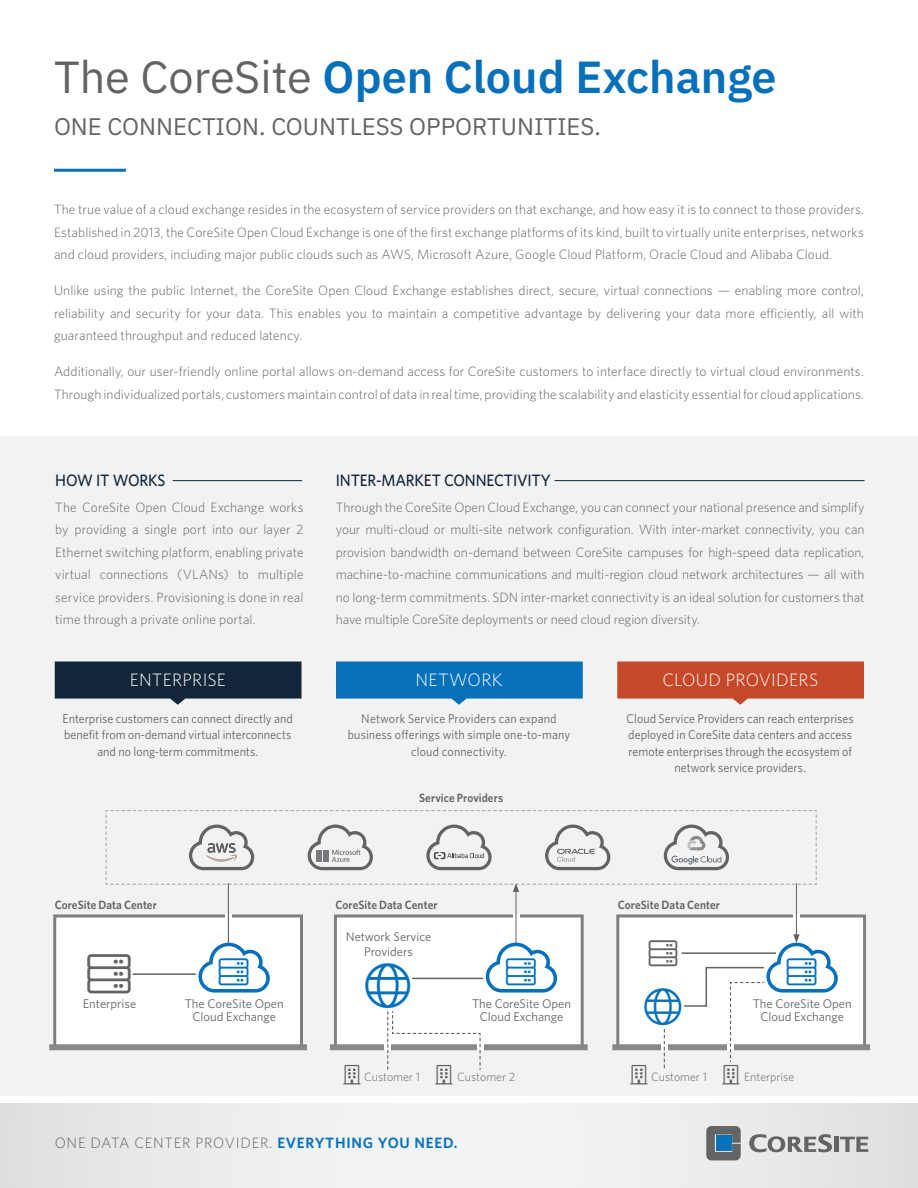
<style>
.page{position:relative;width:918px;height:1188px;background:#fff}
.page>*{position:absolute;margin:0;border:0;box-sizing:border-box;transform-origin:0 0}
.t1{font:600 45px "IBM Plex Sans";color:#0671ba}
.t2{font:24px "IBM Plex Sans";color:#616365}
.t3{font:300 18px "Whitney";letter-spacing:.015em;color:#fff}
.Bullet_Headers{font:500 16.5px "Whitney";letter-spacing:-.01em;color:#132639;scale:.94 1}
.t4{font:300 15px "Whitney";letter-spacing:.05em;color:#616365}
.bullets{font:300 13.5px/22.5px "Whitney";letter-spacing:.005em;color:#616365;text-align:justify}
.t5{font:12.75px/16.5px "Whitney";letter-spacing:.005em;color:#616365;text-align:center;scale:.94 1}
.body_back{font:12.6px/12.6px "Whitney";color:#616365;text-align:center}
.t6{font:600 12px "Whitney";letter-spacing:.005em;color:#616365;scale:.94 1}
.body_back-2{font:300 12px "Whitney";color:#616365}
.s1{font-weight:400;color:#616365}
.s2{font-weight:600;color:#0671ba}
</style>
<div class="page">
<div style="left:0;top:436px;width:918px;height:660px;background:#f2f2f3"></div>
<div style="left:0;top:1103px;width:918px;height:85px;background:linear-gradient(to right,#ebeced,#ebeced)"></div>
<svg style="left:55px;top:662px;width:247px;height:43px;background:#334354"></svg>
<svg style="left:336px;top:662px;width:247px;height:43px;background:#2883c2"></svg>
<svg style="left:617px;top:662px;width:247px;height:43px;background:#ca6046"></svg>
<div style="left:53px;top:914px;width:250px;height:134px;background:#fff;border:3px solid #807e80"></div>
<div style="left:334px;top:914px;width:250px;height:134px;background:#fff;border:3px solid #807e80"></div>
<div style="left:616px;top:914px;width:250px;height:134px;background:#fff;border:3px solid #807e80"></div>
<hr style="left:54px;top:169px;width:72px;height:3px;background:#0671ba">
<svg style="left:49px;top:1044px;width:258px;height:6px;background:#8d8d91"></svg>
<svg style="left:330px;top:1044px;width:258px;height:6px"></svg>
<svg style="left:612px;top:1044px;width:258px;height:6px"></svg>
<hr style="left:173px;top:480px;width:129px;height:1px;background:#132639">
<hr style="left:554px;top:480px;width:311px;height:1px;background:#132639">
<hr style="left:133px;top:973px;width:63px;height:2px;background:#616366">
<svg style="left:706px;top:1126px;width:35px;height:34px"></svg>
<div style="left:716px;top:1136px;width:15px;height:15px;background:#0572ba"></div>
<svg style="left:749px;top:1134px;width:83px;height:18px"></svg>
<div style="left:834px;top:1137px;width:5px;height:15px;background:#626466"></div>
<svg style="left:840px;top:1137px;width:28px;height:15px"></svg>
<svg style="left:225px;top:914px;width:7px;height:7px"></svg>
<svg style="left:513px;top:914px;width:6px;height:7px"></svg>
<div style="left:793px;top:914px;width:7px;height:7px;background:#fff"></div>
<hr style="left:228px;top:883px;width:1px;height:61px;background:#616366">
<hr style="left:516px;top:889px;width:1px;height:55px;background:#616366">
<hr style="left:796px;top:883px;width:1px;height:54px;background:#616366">
<svg style="left:106px;top:810px;width:711px;height:82px"></svg>
<svg style="left:343px;top:943px;width:214px;height:127px"></svg>
<svg style="left:630px;top:934px;width:208px;height:135px"></svg>
<p class="t1" style="left:54px;top:42px;width:724px"><span class="s1">The CoreSite</span> Open Cloud Exchange</p>
<p class="t2" style="left:54px;top:108px;width:549px">ONE CONNECTION. COUNTLESS OPPORTUNITIES.</p>
<p class="bullets" style="left:54px;top:198px;width:812px">The true value of a cloud exchange resides in the ecosystem of service providers on that exchange, and how easy it is to connect to those providers.<br>Established in 2013, the CoreSite Open Cloud Exchange is one of the first exchange platforms of its kind, built to virtually unite enterprises, networks and cloud providers, including major public clouds such as AWS, Microsoft Azure, Google Cloud Platform, Oracle Cloud and Alibaba Cloud.</p>
<p class="bullets" style="left:54px;top:279px;width:811px">Unlike using the public Internet, the CoreSite Open Cloud Exchange establishes direct, secure, virtual connections — enabling more control, reliability and security for your data. This enables you to maintain a competitive advantage by delivering your data more efficiently, all with guaranteed throughput and reduced latency.</p>
<p class="bullets" style="left:54px;top:360px;width:812px">Additionally, our user-friendly online portal allows on-demand access for CoreSite customers to interface directly to virtual cloud environments.<br>Through individualized portals, customers maintain control of data in real time, providing the scalability and elasticity essential for cloud applications.</p>
<p class="Bullet_Headers" style="left:55px;top:469px;width:119px">HOW IT WORKS</p>
<p class="bullets" style="left:55px;top:495px;width:250px">The CoreSite Open Cloud Exchange works by providing a single port into our layer 2<br>Ethernet switching platform, enabling private virtual connections (VLANs) to multiple service providers. Provisioning is done in real time through a private online portal.</p>
<p class="Bullet_Headers" style="left:336px;top:469px;width:230px">INTER-MARKET CONNECTIVITY</p>
<p class="bullets" style="left:336px;top:495px;width:530px">Through the CoreSite Open Cloud Exchange, you can connect your national presence and simplify your multi-cloud or multi-site network configuration. With inter-market connectivity, you can provision bandwidth on-demand between CoreSite campuses for high-speed data replication, machine-to-machine communications and multi-region cloud network architectures — all with no long-term commitments. SDN inter-market connectivity is an ideal solution for customers that have multiple CoreSite deployments or need cloud region diversity.</p>
<p class="t3" style="left:130px;top:668px;width:98px">ENTERPRISE</p>
<p class="t3" style="left:415px;top:668px;width:89px">NETWORK</p>
<p class="t3" style="left:662px;top:668px;width:158px">CLOUD PROVIDERS</p>
<p class="t5" style="left:63px;top:710px;width:246px">Enterprise customers can connect directly and benefit from on-demand virtual interconnects and no long-term commitments.</p>
<p class="t6" style="left:419px;top:790px;width:91px">Service Providers</p>
<p class="t5" style="left:348px;top:710px;width:238px">Network Service Providers can expand business offerings with simple one-to-many cloud connectivity.</p>
<p class="t5" style="left:627px;top:710px;width:243px">Cloud Service Providers can reach enterprises deployed in CoreSite data centers and access remote enterprises through the ecosystem of network service providers.</p>
<p class="t6" style="left:55px;top:897px;width:110px">CoreSite Data Center</p>
<p class="t6" style="left:335px;top:897px;width:110px">CoreSite Data Center</p>
<p class="t6" style="left:618px;top:897px;width:110px">CoreSite Data Center</p>
<p class="body_back" style="left:83px;top:997px;width:55px">Enterprise</p>
<p class="body_back" style="left:346px;top:929px;width:87px;line-height:15px">Network Service<br>Providers</p>
<p class="body_back" style="left:185px;top:997px;width:100px">The CoreSite Open<br>Cloud Exchange</p>
<p class="body_back" style="left:472px;top:997px;width:100px">The CoreSite Open<br>Cloud Exchange</p>
<p class="body_back" style="left:753px;top:997px;width:100px">The CoreSite Open<br>Cloud Exchange</p>
<p class="body_back-2" style="left:364px;top:1069px;width:57px">Customer 1</p>
<p class="body_back-2" style="left:457px;top:1069px;width:59px">Customer 2</p>
<p class="body_back-2" style="left:651px;top:1069px;width:57px">Customer 1</p>
<p class="body_back-2" style="left:744px;top:1069px;width:51px">Enterprise</p>
<p class="t4" style="left:55px;top:1133px;width:404px">ONE DATA CENTER PROVIDER. <span class="s2">EVERYTHING YOU NEED.</span></p>
</div>
